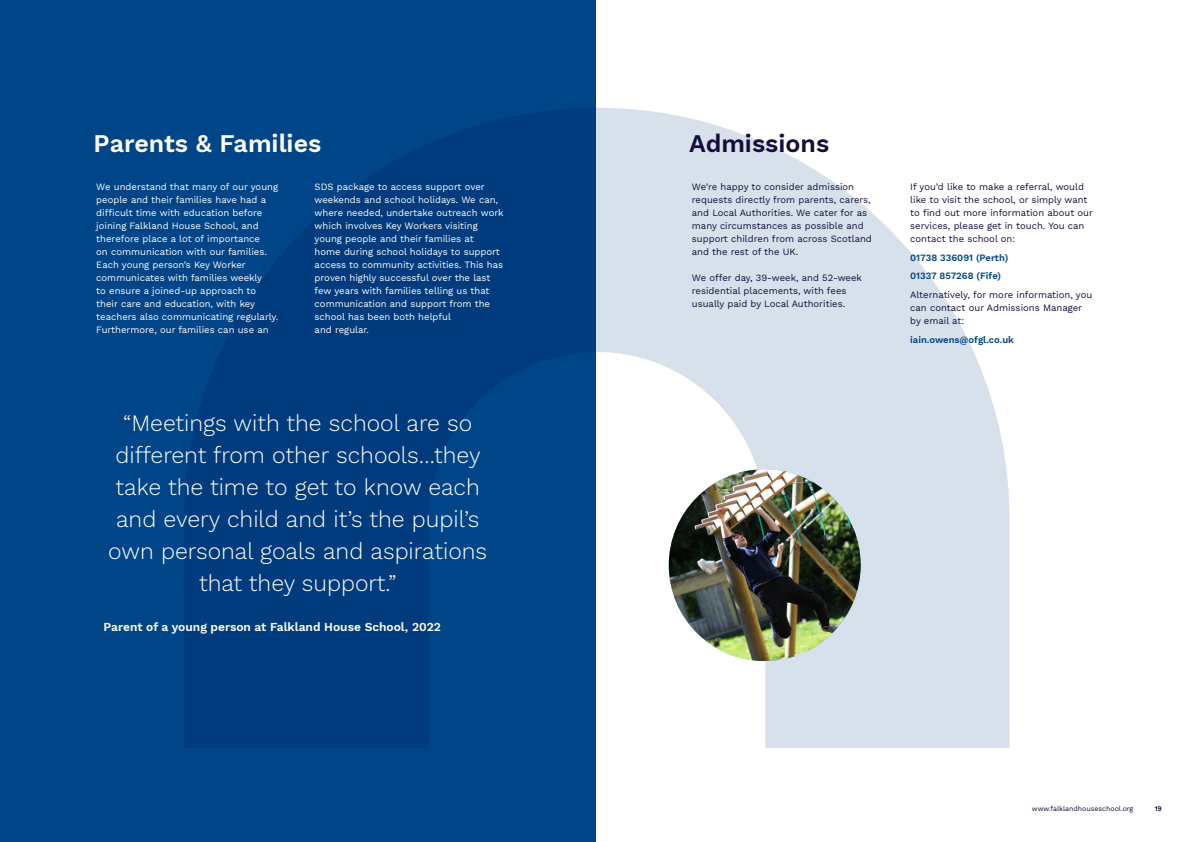
<style>
.page{position:relative;width:1191px;height:842px;background:#fff}
.page>*{position:absolute;margin:0;border:0;box-sizing:border-box;transform-origin:0 0}
.t1{font:25px "Work Sans";color:#fff}
.t2{font:25px "Work Sans";color:#130d3c}
.t3{font:300 23px/32px "Work Sans";color:#fff;text-align:center}
.t4{font:12px "Work Sans";color:#fff}
.t5{font:9.5px/13px "Work Sans";color:#fff}
.t6{font:9.5px/13px "Work Sans";color:#130d3c}
.t7{font:9.5px/18.7px "Work Sans";color:#004587}
.t8{font:7px "Work Sans";color:#130d3c}
</style>
<div class="page">
<div style="left:0;top:0;width:595px;height:842px;background:#004587"></div>
<svg style="left:595px;top:108px;width:414px;height:640px;fill:#d7e1ec"></svg>
<img style="left:669px;top:469px;width:191px;height:192px;border-radius:96px">
<h1 class="t1" style="left:94px;top:125px;width:229px">Parents &amp; Families</h1>
<h1 class="t2" style="left:689px;top:125px;width:142px">Admissions</h1>
<p class="t5" style="left:96px;top:180px;width:183px">We understand that many of our young people and their families have had a difficult time with education before joining Falkland House School, and therefore place a lot of importance<br>on communication with our families.<br>Each young person’s Key Worker communicates with families weekly<br>to ensure a joined-up approach to their care and education, with key teachers also communicating regularly.<br>Furthermore, our families can use an</p>
<p class="t5" style="left:315px;top:180px;width:190px">SDS package to access support over weekends and school holidays. We can, where needed, undertake outreach work which involves Key Workers visiting young people and their families at<br>home during school holidays to support access to community activities. This has proven highly successful over the last few years with families telling us that communication and support from the school has been both helpful<br>and regular.</p>
<p class="t6" style="left:692px;top:180px;width:181px">We’re happy to consider admission requests directly from parents, carers, and Local Authorities. We cater for as many circumstances as possible and support children from across Scotland and the rest of the UK.</p>
<p class="t6" style="left:692px;top:271px;width:172px">We offer day, 39-week, and 52-week residential placements, with fees usually paid by Local Authorities.</p>
<h2 class="t3" style="left:108px;top:406px;width:380px">“Meetings with the school are so different from other schools…they take the time to get to know each and every child and it’s the pupil’s own personal goals and aspirations that they support.”</h2>
<p class="t4" style="left:103px;top:618px;width:339px">Parent of a young person at Falkland House School, 2022</p>
<p class="t6" style="left:910px;top:180px;width:184px">If you’d like to make a referral, would like to visit the school, or simply want to find out more information about our services, please get in touch. You can contact the school on:</p>
<p class="t7" style="left:910px;top:248px;width:99px">01738 336091 (Perth)<br>01337 857268 (Fife)</p>
<p class="t6" style="left:910px;top:288px;width:184px">Alternatively, for more information, you can contact our Admissions Manager by email at:</p>
<p class="t7" style="left:910px;top:330px;width:105px">iain.owens@ofgl.co.uk</p>
<p class="t8" style="left:1032px;top:803px;width:103px">www.falklandhouseschool.org</p>
<p class="t8" style="left:1154px;top:803px;width:9px">19</p>
</div>
